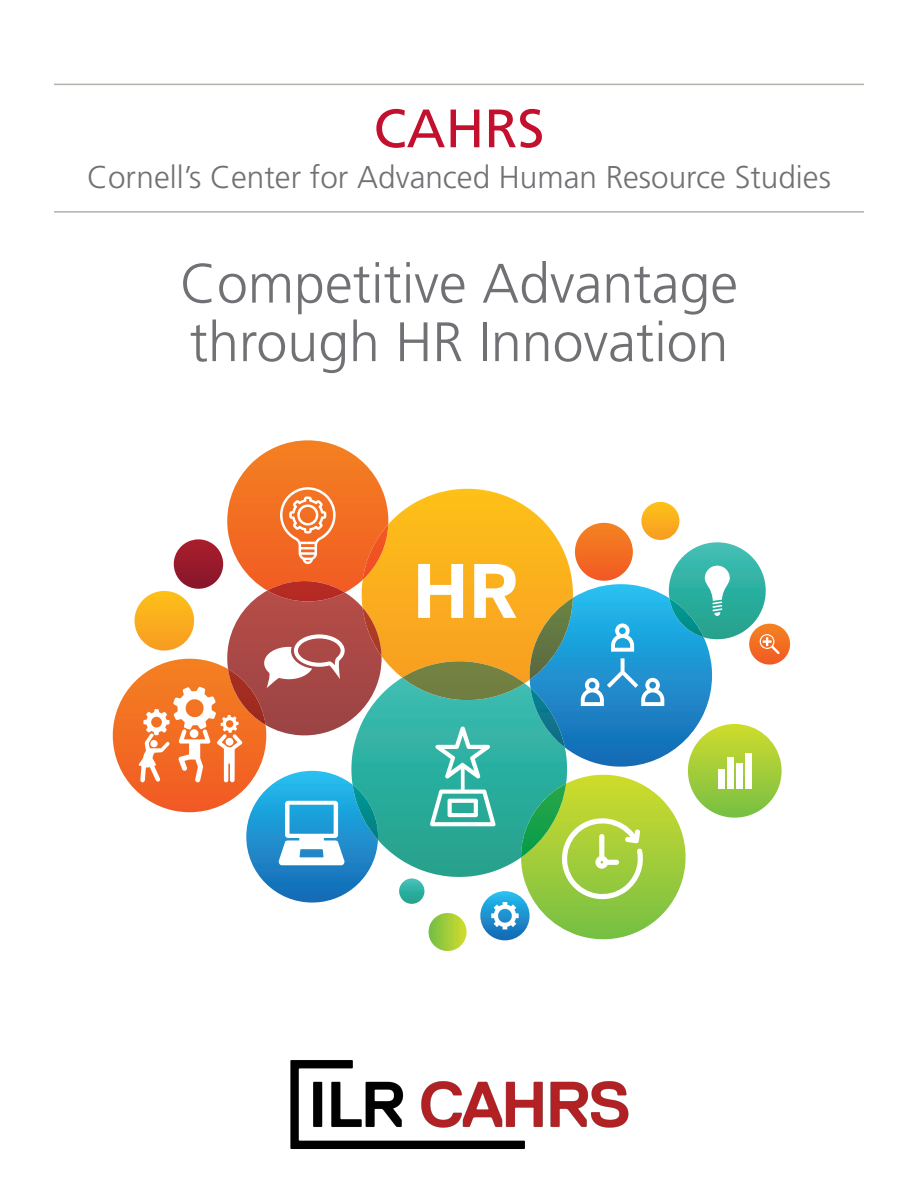
<style>
.page{position:relative;width:918px;height:1188px;background:#fff}
.page>*{position:absolute;margin:0;border:0;box-sizing:border-box;transform-origin:0 0}
.t1{font:300 55.5px/58.5px "Frutiger LT Std";color:#717074}
.t2{font:54px "Frutiger LT Std";color:#c3102f}
.t3{font:300 31.5px "Frutiger LT Std";color:#717074}
</style>
<div class="page">
<svg style="left:113px;top:440px;width:667px;height:511px"></svg>
<hr style="left:54px;top:211px;width:810px;height:2px;background:#b3b1aa">
<hr style="left:54px;top:84px;width:810px;height:1px;background:#b3b1aa">
<img style="left:290px;top:1060px;width:339px;height:89px">
<h2 class="t2" style="left:374px;top:97px;width:172px">CAHRS</h2>
<p class="t3" style="left:87px;top:159px;width:745px">Cornell’s Center for Advanced Human Resource Studies</p>
<h1 class="t1" style="left:180px;top:255px;width:560px">Competitive Advantage through HR Innovation</h1>
</div>
